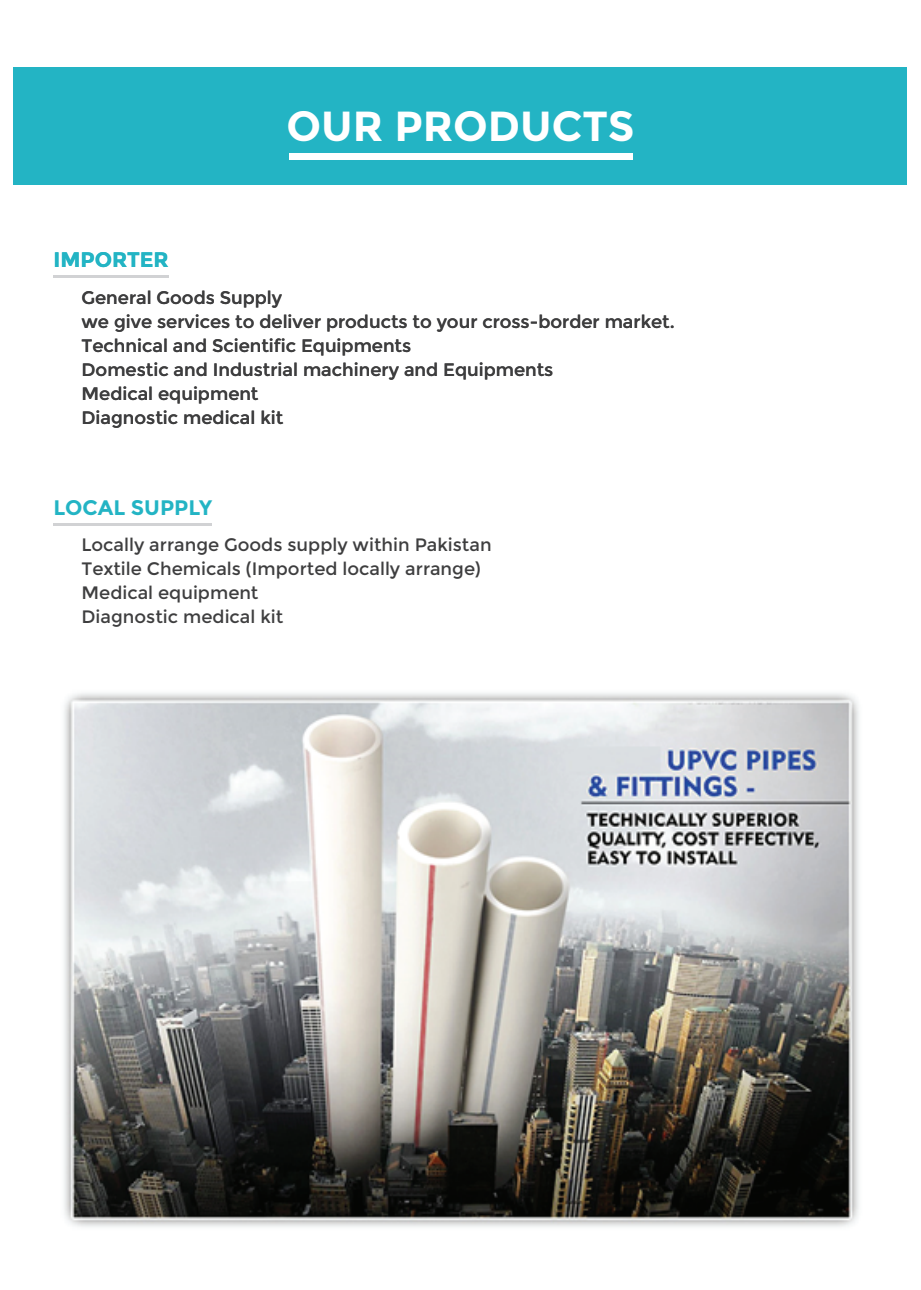
<style>
.page{position:relative;width:921px;height:1290px;background:#fff}
.page>*{position:absolute;margin:0;border:0;box-sizing:border-box;transform-origin:0 0}
.t1{font:700 42px "Montserrat";color:#fff}
.t2{font:700 21px "Montserrat";color:#23b4c4}
.t3{font:18px/24px "Montserrat";color:#3e3e3f}
</style>
<div class="page">
<div style="left:14px;top:68px;width:893px;height:117px;background:#23b4c4"></div>
<div style="left:289px;top:153px;width:342px;height:7px;background:#fff"></div>
<hr style="left:54px;top:275px;width:115px;height:3px;background:#d1d2d4">
<hr style="left:54px;top:523px;width:158px;height:2px;background:#d1d2d4">
<img style="left:64px;top:693px;width:795px;height:534px">
<h1 class="t1" style="left:286px;top:101px;width:349px">OUR PRODUCTS</h1>
<p class="t2" style="left:54px;top:247px;width:117px">IMPORTER</p>
<p class="t3" style="left:81px;top:285px;width:594px">General Goods Supply<br>we give services to deliver products to your cross-border market.<br>Technical and Scientific Equipments<br>Domestic and Industrial machinery and Equipments<br>Medical equipment<br>Diagnostic medical kit</p>
<p class="t2" style="left:54px;top:495px;width:160px">LOCAL SUPPLY</p>
<p class="t3" style="left:81px;top:533px;width:411px">Locally arrange Goods supply within Pakistan Textile Chemicals (Imported locally arrange)<br>Medical equipment<br>Diagnostic medical kit</p>
</div>
